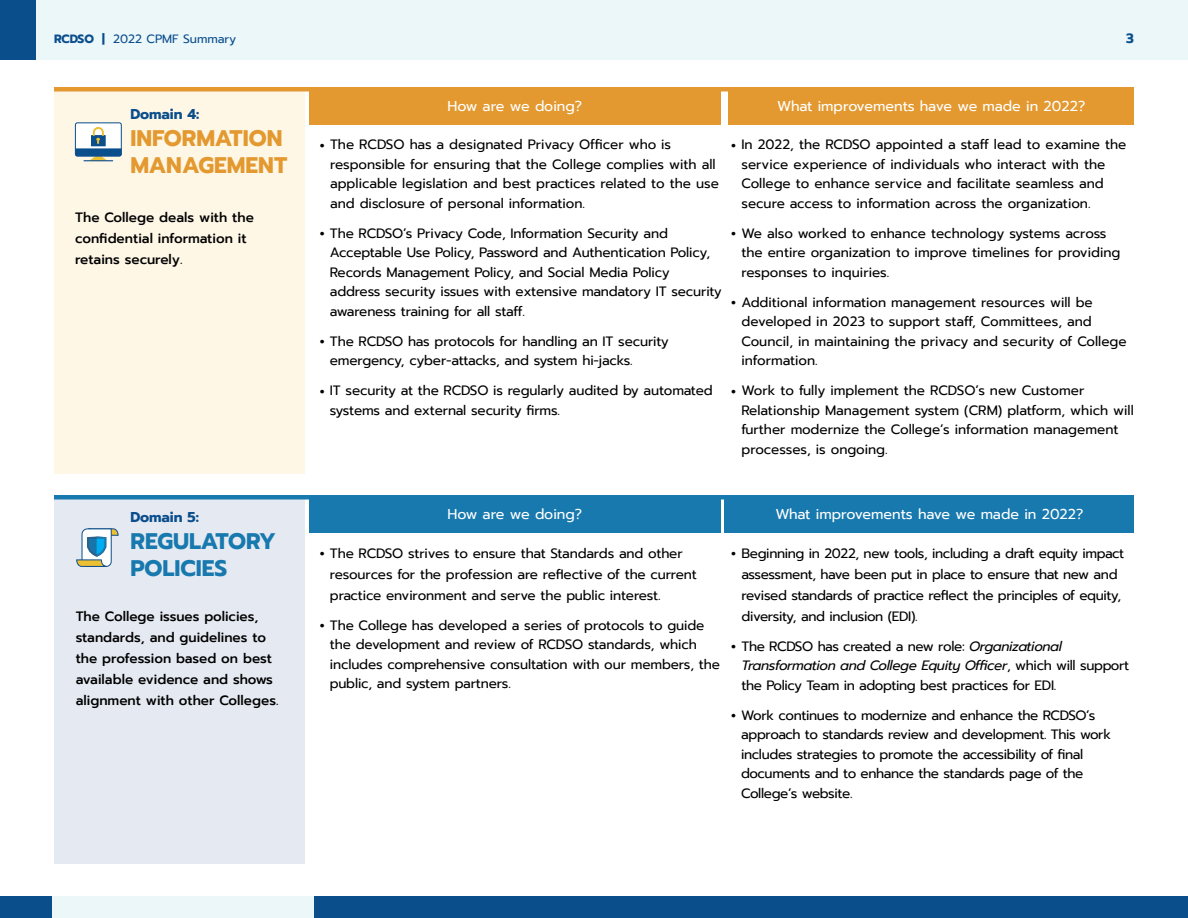
<style>
.page{position:relative;width:1188px;height:918px;background:#fff}
.page>*{position:absolute;margin:0;border:0;box-sizing:border-box;transform-origin:0 0}
.t1{font:700 22.5px/27px "Prompt";color:#e39930}
.t2{font:700 22.5px/27px "Prompt";color:#1879ae}
.t3{font:14.25px "Prompt";color:#fff}
.t4{font:700 14.25px "Prompt";color:#0b4e8c}
.t5{font:13.5px/19.5px "Prompt";letter-spacing:-.01em;color:#000}
.t6{font:500 13.5px/21px "Prompt";color:#000}
.t7{font:700 13.5px "Prompt";color:#0b4e8c}
.t8{font:12px "Prompt";color:#0b4e8c}
.s1{font-weight:700}
.s2{font-size:21px}
.s3{font-style:italic}
</style>
<div class="page">
<div style="left:0;top:0;width:1188px;height:60px;background:#ecf7fa"></div>
<div style="left:0;top:0;width:36px;height:60px;background:#0b4e8c"></div>
<div style="left:314px;top:896px;width:874px;height:22px;background:#0b4e8c"></div>
<div style="left:52px;top:896px;width:262px;height:22px;background:#ecf7fa"></div>
<div style="left:0;top:896px;width:52px;height:22px;background:#0b4e8c"></div>
<div style="left:309px;top:87px;width:412px;height:37px;background:#e39930"></div>
<div style="left:309px;top:495px;width:412px;height:37px;background:#1879ae"></div>
<div style="left:729px;top:87px;width:405px;height:37px;background:#e39930"></div>
<div style="left:725px;top:495px;width:409px;height:37px;background:#1879ae"></div>
<div style="left:54px;top:500px;width:250px;height:364px;background:#e5eaf2"></div>
<div style="left:54px;top:92px;width:250px;height:382px;background:#fef7e6"></div>
<div style="left:54px;top:87px;width:1080px;height:5px;background:#e39930"></div>
<div style="left:54px;top:495px;width:1080px;height:5px;background:#1879ae"></div>
<div style="left:75px;top:123px;width:46px;height:33px;background:#fff;border:1px solid #0b4e8c;border-radius:2px"></div>
<svg style="left:75px;top:127px;width:47px;height:34px"></svg>
<svg style="left:76px;top:528px;width:43px;height:39px"></svg>
<p class="t8" style="left:54px;top:30px;width:184px"><span class="s1">RCDSO |</span> 2022 CPMF Summary</p>
<p class="t7" style="left:1126px;top:28px;width:9px">3</p>
<h1 class="t4" style="left:130px;top:103px;width:70px">Domain 4:</h1>
<h1 class="t1" style="left:130px;top:124px;width:158px">INFORMATION<br>MANAGEMENT</h1>
<p class="t6" style="left:75px;top:207px;width:180px">The College deals with the confidential information it retains securely.</p>
<h1 class="t4" style="left:130px;top:507px;width:70px">Domain 5:</h1>
<h1 class="t2" style="left:130px;top:528px;width:147px">REGULATORY<br>POLICIES</h1>
<p class="t6" style="left:76px;top:606px;width:204px">The College issues policies, standards, and guidelines to the profession based on best available evidence and shows alignment with other Colleges.</p>
<h2 class="t3" style="left:448px;top:96px;width:136px">How are we doing?</h2>
<p class="t5" style="left:330px;top:135px;width:391px;text-indent:-11px"><span class="s2">•</span> The RCDSO has a designated Privacy Officer who is responsible for ensuring that the College complies with all applicable legislation and best practices related to the use and disclosure of personal information.</p>
<p class="t5" style="left:330px;top:223px;width:393px;text-indent:-10px"><span class="s2">•</span> The RCDSO’s Privacy Code, Information Security and Acceptable Use Policy, Password and Authentication Policy, Records Management Policy, and Social Media Policy address security issues with extensive mandatory IT security awareness training for all staff.</p>
<p class="t5" style="left:330px;top:331px;width:340px;text-indent:-10px"><span class="s2">•</span> The RCDSO has protocols for handling an IT security emergency, cyber-attacks, and system hi-jacks.</p>
<p class="t5" style="left:330px;top:381px;width:384px;text-indent:-10px"><span class="s2">•</span> IT security at the RCDSO is regularly audited by automated systems and external security firms.</p>
<h2 class="t3" style="left:777px;top:96px;width:310px">What improvements have we made in 2022?</h2>
<p class="t5" style="left:741px;top:135px;width:387px;text-indent:-11px"><span class="s2">•</span> In 2022, the RCDSO appointed a staff lead to examine the service experience of individuals who interact with the College to enhance service and facilitate seamless and secure access to information across the organization.</p>
<p class="t5" style="left:741px;top:223px;width:381px;text-indent:-11px"><span class="s2">•</span> We also worked to enhance technology systems across the entire organization to improve timelines for providing responses to inquiries.</p>
<p class="t5" style="left:741px;top:292px;width:387px;text-indent:-11px"><span class="s2">•</span> Additional information management resources will be developed in 2023 to support staff, Committees, and Council, in maintaining the privacy and security of College information.</p>
<p class="t5" style="left:741px;top:381px;width:394px;text-indent:-11px"><span class="s2">•</span> Work to fully implement the RCDSO’s new Customer Relationship Management system (CRM) platform, which will further modernize the College’s information management processes, is ongoing.</p>
<h2 class="t3" style="left:448px;top:504px;width:136px">How are we doing?</h2>
<p class="t5" style="left:330px;top:543px;width:368px;line-height:21px;text-indent:-10px"><span class="s2">•</span> The RCDSO strives to ensure that Standards and other resources for the profession are reflective of the current practice environment and serve the public interest.</p>
<p class="t5" style="left:320px;top:616px;width:386px"><span class="s2">•</span> The College has developed a series of protocols to guide</p>
<p class="t5" style="left:330px;top:635px;width:392px">the development and review of RCDSO standards, which includes comprehensive consultation with our members, the public, and system partners.</p>
<h2 class="t3" style="left:775px;top:504px;width:310px">What improvements have we made in 2022?</h2>
<p class="t5" style="left:741px;top:543px;width:384px;line-height:21px;text-indent:-11px"><span class="s2">•</span> Beginning in 2022, new tools, including a draft equity impact assessment, have been put in place to ensure that new and revised standards of practice reflect the principles of equity, diversity, and inclusion (EDI).</p>
<p class="t5" style="left:741px;top:637px;width:389px;text-indent:-11px"><span class="s2">•</span> The RCDSO has created a new role: <span class="s3">Organizational<br>Transformation and College Equity Officer</span>, which will support the Policy Team in adopting best practices for EDI.</p>
<p class="t5" style="left:741px;top:706px;width:371px;text-indent:-10px"><span class="s2">•</span> Work continues to modernize and enhance the RCDSO’s approach to standards review and development. This work includes strategies to promote the accessibility of final documents and to enhance the standards page of the College’s website.</p>
</div>
